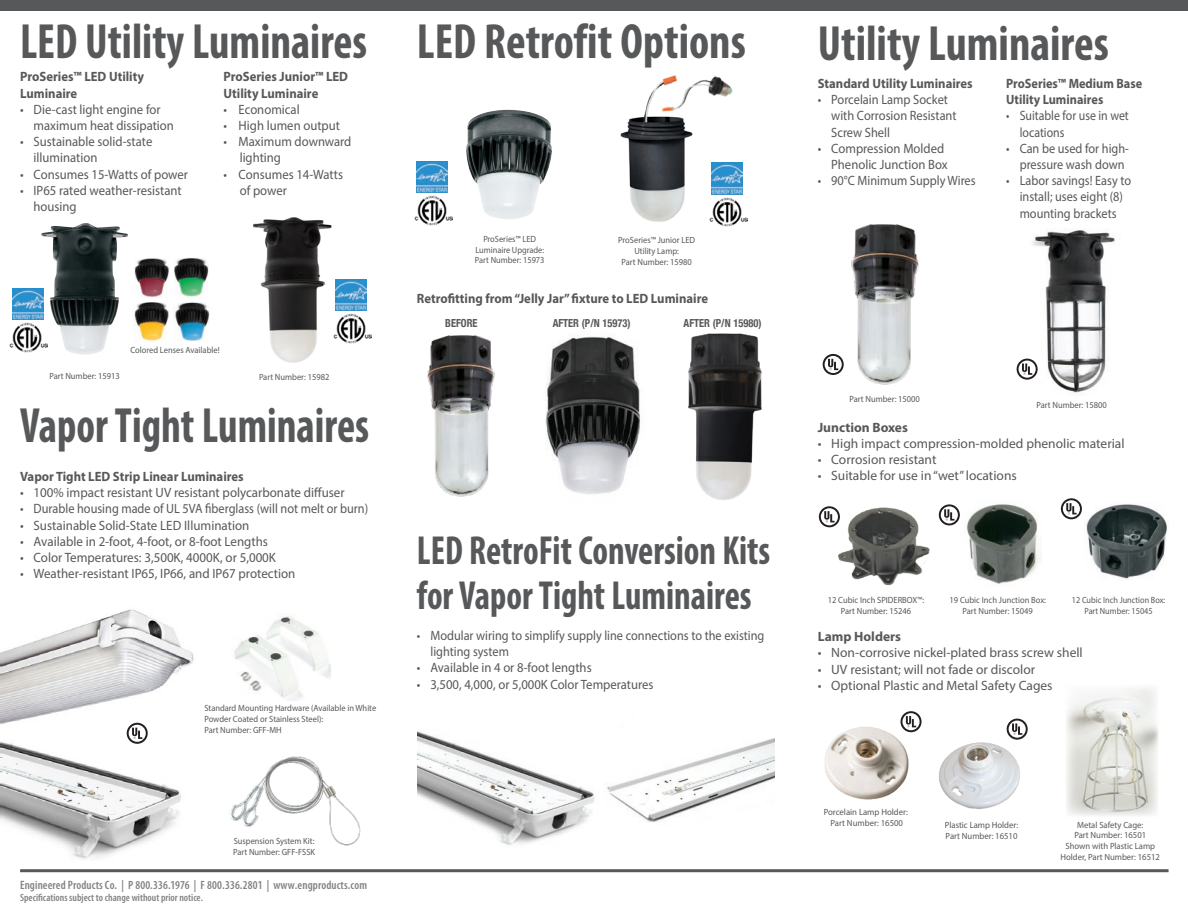
<style>
.page{position:relative;width:1188px;height:918px;background:#fff}
.page>*{position:absolute;margin:0;border:0;box-sizing:border-box;transform-origin:0 0}
.body{font:700 condensed 49.8px "Myriad Pro";color:#57585a;scale:.94 1}
.body-2{font:700 condensed 49.8px "Myriad Pro";color:#57585a;scale:.91 1}
.body-3{font:700 condensed 49.8px "Myriad Pro";color:#57585a;scale:.87 1}
.body-4{font:700 condensed 40.8px/45px "Myriad Pro";color:#57585a;scale:.89 1}
.t1{font:13.5px/16.2px "Myriad Pro";color:#57585a;scale:.94 1}
.t2{font:13.5px/16.2px "Myriad Pro";color:#57585a;scale:.91 1}
.t3{font:13.5px "Myriad Pro";color:#57585a;scale:.96 1}
.t4{font:13.5px "Myriad Pro";color:#57585a}
.t5{font:700 13.5px/16.2px "Myriad Pro";color:#57585a;scale:.94 1}
.t6{font:13.5px/16.2px "Myriad Pro";color:#57585a;scale:.92 1}
.t7{font:700 13.5px/16.2px "Myriad Pro";color:#57585a;scale:.91 1}
.t8{font:13.5px/16.2px "Myriad Pro";color:#57585a;scale:.88 1}
.t9{font:700 13.5px "Myriad Pro";color:#57585a}
.t10{font:600 condensed 12.15px "Myriad Pro";letter-spacing:.01em;color:#808285}
.t11{font:700 condensed 11.1px "Helvetica Neue";color:#57585a;scale:.94 1}
.t12{font:600 condensed 10.5px "Myriad Pro";color:#808285}
.CaptionFL{font:9px/10.8px "Myriad Pro";color:#57585a;text-align:center;scale:.94 1}
.green_bullets_black{font:9px/10.8px "Myriad Pro";color:#57585a;text-align:center;scale:.96 1}
.CaptionFL-2{font:9px/10.8px "Myriad Pro";color:#57585a;text-align:center;scale:.93 1}
.CaptionFL-3{font:9px/10.8px "Myriad Pro";color:#57585a;text-align:center;scale:.91 1}
.green_bullets_black-2{font:9px/10.8px "Myriad Pro";color:#57585a;text-align:center}
.s1{font-size:12px}
</style>
<div class="page">
<img style="left:1028px;top:230px;width:87px;height:164px">
<img style="left:545px;top:336px;width:96px;height:158px">
<img style="left:0;top:609px;width:194px;height:250px">
<hr style="left:20px;top:869px;width:1149px;height:3px;background:#57585a">
<img style="left:41px;top:223px;width:87px;height:132px">
<img style="left:415px;top:196px;width:38px;height:29px">
<img style="left:417px;top:161px;width:31px;height:32px">
<img style="left:851px;top:224px;width:68px;height:161px">
<img style="left:1086px;top:504px;width:81px;height:75px">
<img style="left:838px;top:507px;width:92px;height:78px">
<img style="left:229px;top:756px;width:132px;height:90px">
<img style="left:688px;top:333px;width:74px;height:167px">
<img style="left:427px;top:335px;width:68px;height:162px">
<img style="left:620px;top:104px;width:65px;height:118px">
<img style="left:647px;top:75px;width:86px;height:70px">
<img style="left:466px;top:110px;width:86px;height:109px">
<img style="left:709px;top:197px;width:38px;height:29px">
<img style="left:712px;top:163px;width:30px;height:31px">
<img style="left:253px;top:217px;width:83px;height:146px">
<img style="left:10px;top:323px;width:38px;height:29px">
<img style="left:12px;top:288px;width:31px;height:32px">
<img style="left:333px;top:314px;width:38px;height:29px">
<img style="left:336px;top:279px;width:30px;height:32px">
<img style="left:824px;top:720px;width:89px;height:80px">
<img style="left:939px;top:742px;width:81px;height:67px">
<img style="left:966px;top:504px;width:75px;height:80px">
<img style="left:234px;top:616px;width:97px;height:84px">
<img style="left:1066px;top:688px;width:92px;height:128px">
<img style="left:417px;top:767px;width:178px;height:78px">
<svg style="left:417px;top:731px;width:103px;height:36px"></svg>
<img style="left:607px;top:738px;width:168px;height:84px">
<svg style="left:676px;top:801px;width:99px;height:21px"></svg>
<img style="left:135px;top:258px;width:34px;height:39px">
<img style="left:174px;top:302px;width:36px;height:39px">
<img style="left:174px;top:257px;width:35px;height:40px">
<img style="left:134px;top:302px;width:35px;height:40px">
<div style="left:0;top:0;width:1188px;height:10px;background:#57585a"></div>
<svg style="left:127px;top:723px;width:21px;height:21px"></svg>
<svg style="left:823px;top:354px;width:21px;height:21px"></svg>
<svg style="left:1017px;top:359px;width:21px;height:21px"></svg>
<svg style="left:819px;top:506px;width:21px;height:21px"></svg>
<svg style="left:939px;top:504px;width:21px;height:21px"></svg>
<svg style="left:1061px;top:498px;width:21px;height:21px"></svg>
<svg style="left:901px;top:711px;width:21px;height:21px"></svg>
<svg style="left:1007px;top:719px;width:21px;height:21px"></svg>
<p class="body-2" style="left:20px;top:11px;width:383px">LED Utility Luminaires</p>
<p class="t5" style="left:20px;top:68px;width:133px">ProSeries™ LED Utility<br>Luminaire</p>
<p class="t1" style="left:34px;top:101px;width:151px;text-indent:-14px">• Die-cast light engine for maximum heat dissipation</p>
<p class="t1" style="left:34px;top:133px;width:128px;text-indent:-14px">• Sustainable solid-state illumination</p>
<p class="t1" style="left:20px;top:166px;width:180px">• Consumes 15-Watts of power</p>
<p class="t1" style="left:34px;top:182px;width:159px;text-indent:-14px">• IP65 rated weather-resistant housing</p>
<p class="t5" style="left:224px;top:68px;width:134px">ProSeries Junior™ LED<br>Utility Luminaire</p>
<p class="t1" style="left:224px;top:101px;width:82px">• Economical</p>
<p class="t1" style="left:224px;top:117px;width:125px">• High lumen output</p>
<p class="t1" style="left:240px;top:133px;width:120px;text-indent:-16px">• Maximum downward lighting</p>
<p class="t1" style="left:240px;top:166px;width:111px;text-indent:-16px">• Consumes 14-Watts of power</p>
<p class="CaptionFL" style="left:49px;top:371px;width:76px">Part Number: 15913</p>
<p class="CaptionFL" style="left:130px;top:344px;width:96px">Colored Lenses Available!</p>
<p class="CaptionFL" style="left:259px;top:372px;width:76px">Part Number: 15982</p>
<p class="body-3" style="left:20px;top:395px;width:403px">Vapor Tight Luminaires</p>
<p class="t5" style="left:20px;top:468px;width:239px">Vapor Tight LED Strip Linear Luminaires</p>
<p class="t3" style="left:20px;top:484px;width:340px">• 100% impact resistant UV resistant polycarbonate diffuser</p>
<p class="t2" style="left:20px;top:501px;width:384px">• Durable housing made of UL 5VA fiberglass (will not melt or burn)</p>
<p class="t3" style="left:20px;top:517px;width:240px">• Sustainable Solid-State LED Illumination</p>
<p class="t3" style="left:20px;top:533px;width:260px">• Available in 2-foot, 4-foot, or 8-foot Lengths</p>
<p class="t3" style="left:20px;top:549px;width:268px">• Color Temperatures: 3,500K, 4000K, or 5,000K</p>
<p class="t3" style="left:20px;top:565px;width:288px">• Weather-resistant IP65, IP66, and IP67 protection</p>
<p class="CaptionFL" style="left:204px;top:703px;width:184px;text-align:left">Standard Mounting Hardware (Available in White<br>Powder Coated or Stainless Steel):</p>
<p class="CaptionFL" style="left:204px;top:724px;width:84px">Part Number: GFF-MH</p>
<p class="body" style="left:417px;top:11px;width:351px">LED Retrofit Options</p>
<p class="CaptionFL-2" style="left:475px;top:233px;width:75px">ProSeries™ LED<br>Luminaire Upgrade:</p>
<p class="CaptionFL-2" style="left:475px;top:255px;width:76px">Part Number: 15973</p>
<p class="CaptionFL" style="left:618px;top:235px;width:83px">ProSeries™ Junior LED<br>Utility Lamp:<br>Part Number: 15980</p>
<p class="t5" style="left:417px;top:290px;width:311px">Retrofitting from “Jelly Jar” fixture to LED Luminaire</p>
<p class="t11" style="left:445px;top:317px;width:36px">BEFORE</p>
<p class="t11" style="left:553px;top:316px;width:84px">AFTER (P/N 15973)</p>
<p class="t11" style="left:684px;top:317px;width:84px">AFTER (P/N 15980)</p>
<p class="body-4" style="left:417px;top:527px;width:399px">LED RetroFit Conversion Kits for Vapor Tight Luminaires</p>
<p class="t2" style="left:430px;top:627px;width:369px;text-indent:-14px">• Modular wiring to simplify supply line connections to the existing lighting system</p>
<p class="t1" style="left:417px;top:659px;width:187px">• Available in 4 or 8-foot lengths</p>
<p class="t1" style="left:417px;top:676px;width:253px">• 3,500, 4,000, or 5,000K Color Temperatures</p>
<p class="CaptionFL" style="left:234px;top:836px;width:87px">Suspension System Kit:</p>
<p class="CaptionFL" style="left:233px;top:846px;width:89px">Part Number: GFF-FSSK</p>
<p class="t10" style="left:20px;top:878px;width:349px">Engineered Products Co. <span class="s1">| P</span> 800.336.1976 <span class="s1">| F</span> 800.336.2801 <span class="s1">| www.engproducts.com</span></p>
<p class="t12" style="left:20px;top:892px;width:184px">Specifications subject to change without prior notice.</p>
<p class="body" style="left:818px;top:12px;width:311px">Utility Luminaires</p>
<p class="t5" style="left:818px;top:75px;width:166px">Standard Utility Luminaires</p>
<p class="t6" style="left:831px;top:91px;width:138px;text-indent:-14px">• Porcelain Lamp Socket with Corrosion Resistant<br>Screw Shell</p>
<p class="t1" style="left:818px;top:140px;width:140px;text-align:right">• Compression Molded<br>Phenolic Junction Box</p>
<p class="t2" style="left:818px;top:172px;width:175px">• 90°C Minimum Supply Wires</p>
<p class="t7" style="left:1006px;top:75px;width:151px">ProSeries™ Medium Base<br>Utility Luminaires</p>
<p class="t8" style="left:1020px;top:108px;width:126px;text-indent:-13px">• Suitable for use in wet locations</p>
<p class="t2" style="left:1020px;top:140px;width:122px;text-indent:-14px">• Can be used for high&shy;pressure wash down</p>
<p class="t2" style="left:1006px;top:172px;width:139px;text-align:center">• Labor savings! Easy to install; uses eight (8) mounting brackets</p>
<p class="CaptionFL" style="left:850px;top:393px;width:76px">Part Number: 15000</p>
<p class="CaptionFL" style="left:1037px;top:399px;width:76px">Part Number: 15800</p>
<p class="t9" style="left:818px;top:418px;width:92px">Junction Boxes</p>
<p class="t4" style="left:818px;top:435px;width:308px">• High impact compression-molded phenolic material</p>
<p class="t4" style="left:818px;top:451px;width:120px">• Corrosion resistant</p>
<p class="t4" style="left:818px;top:468px;width:201px">• Suitable for use in “wet” locations</p>
<p class="CaptionFL" style="left:828px;top:595px;width:104px">12 Cubic Inch SPIDERBOX™:<br>Part Number: 15246</p>
<p class="CaptionFL-3" style="left:1072px;top:595px;width:104px">12 Cubic Inch Junction Box:<br>Part Number: 15045</p>
<p class="CaptionFL" style="left:950px;top:595px;width:104px">19 Cubic Inch Junction Box:<br>Part Number: 15049</p>
<p class="t9" style="left:818px;top:628px;width:85px">Lamp Holders</p>
<p class="t4" style="left:818px;top:644px;width:267px">• Non-corrosive nickel-plated brass screw shell</p>
<p class="t4" style="left:818px;top:661px;width:219px">• UV resistant; will not fade or discolor</p>
<p class="t4" style="left:818px;top:677px;width:236px">• Optional Plastic and Metal Safety Cages</p>
<p class="green_bullets_black-2" style="left:824px;top:806px;width:86px">Porcelain Lamp Holder:<br>Part Number: 16500</p>
<p class="green_bullets_black" style="left:945px;top:820px;width:78px">Plastic Lamp Holder:</p>
<p class="green_bullets_black" style="left:946px;top:830px;width:76px">Part Number: 16510</p>
<p class="green_bullets_black" style="left:1077px;top:819px;width:71px">Metal Safety Cage:</p>
<p class="green_bullets_black" style="left:1074px;top:830px;width:76px">Part Number: 16501</p>
<p class="green_bullets_black" style="left:1061px;top:841px;width:105px">Shown with Plastic Lamp<br>Holder, Part Number: 16512</p>
</div>
